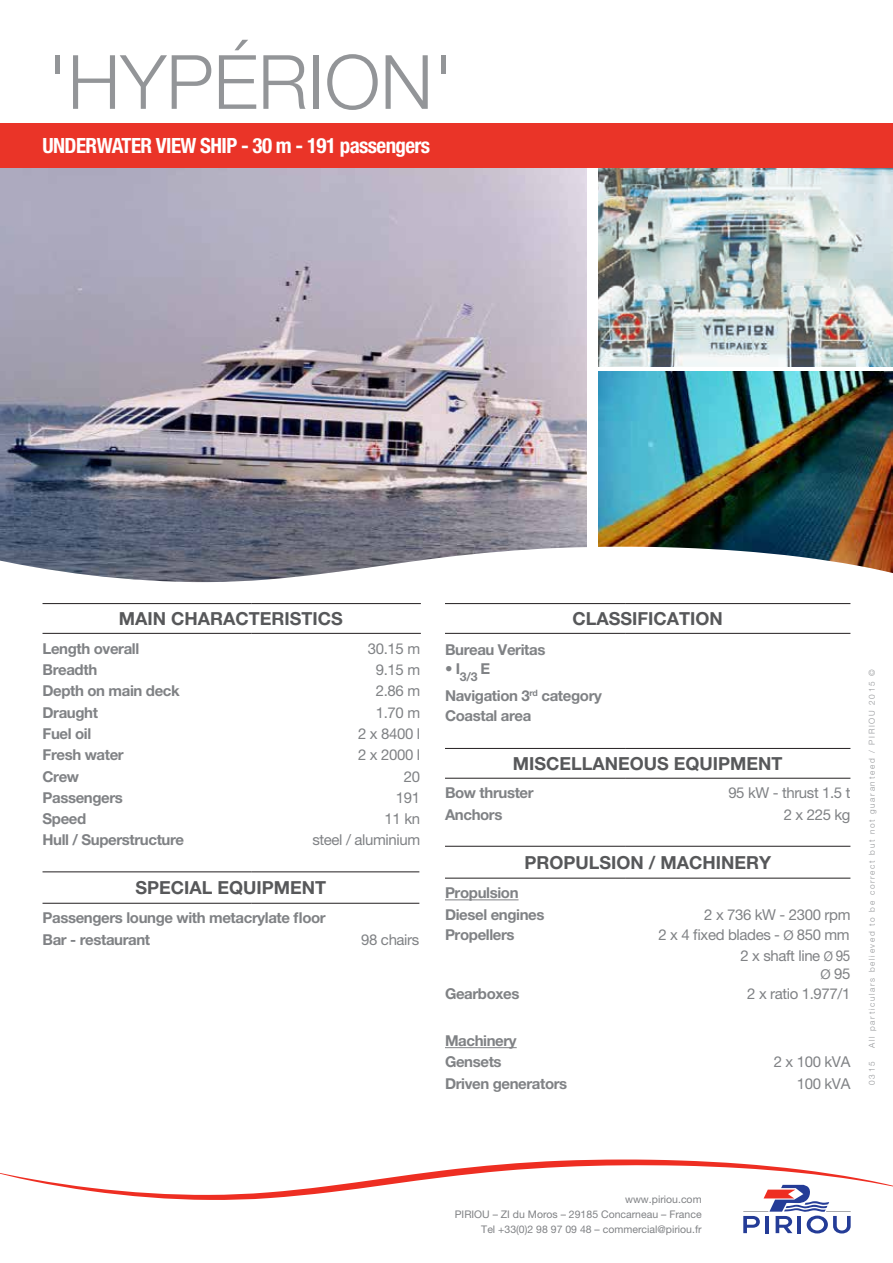
<style>
.page{position:relative;width:893px;height:1263px;background:#fff}
.page>*{position:absolute;margin:0;border:0;box-sizing:border-box;transform-origin:0 0}
.t1{font:300 75px "Helvetica Neue LT Pro";color:#939598}
.t2{font:700 condensed 21px "Helvetica Neue LT Pro";letter-spacing:-.03em;color:#fff}
.t3{font:700 18px "Helvetica Neue LT Pro";color:#57585a}
.t4{font:700 15px/21.3px "Helvetica Neue LT Pro";letter-spacing:-.025em;color:#808285}
.t5{font:15px/21.3px "Helvetica Neue LT Pro";letter-spacing:-.025em;color:#808285;text-align:right}
.t6{font:700 12.3px "Helvetica Neue LT Pro";color:#808285}
.t7{font:10.5px/15px "Helvetica Neue LT Pro";color:#808285;text-align:right}
.t8{font:300 8.25px "Helvetica Neue LT Pro";letter-spacing:.2em;color:#939598}
.s1{font-size:13.5px}
</style>
<div class="page">
<svg style="left:0;top:1159px;width:893px;height:74px"></svg>
<img style="left:0;top:168px;width:586px;height:379px">
<img style="left:598px;top:168px;width:295px;height:199px">
<img style="left:598px;top:372px;width:295px;height:175px">
<svg style="left:0;top:547px;width:893px;height:58px"></svg>
<div style="left:43px;top:604px;width:377px;height:29px;background:#fff"></div>
<hr style="left:43px;top:603px;width:209px;height:1px;background:#231f20">
<hr style="left:252px;top:603px;width:169px;height:1px;background:#231f20">
<hr style="left:43px;top:633px;width:209px;height:1px;background:#231f20">
<hr style="left:252px;top:633px;width:169px;height:1px;background:#231f20">
<hr style="left:43px;top:871px;width:209px;height:1px;background:#231f20">
<hr style="left:252px;top:871px;width:167px;height:1px;background:#231f20">
<hr style="left:43px;top:903px;width:209px;height:1px;background:#231f20">
<hr style="left:252px;top:903px;width:167px;height:1px;background:#231f20">
<svg style="left:445px;top:604px;width:405px;height:174px"></svg>
<hr style="left:445px;top:603px;width:180px;height:1px;background:#231f20">
<hr style="left:625px;top:603px;width:225px;height:1px;background:#231f20">
<hr style="left:445px;top:633px;width:180px;height:1px;background:#231f20">
<hr style="left:625px;top:633px;width:225px;height:1px;background:#231f20">
<hr style="left:445px;top:748px;width:180px;height:1px;background:#231f20">
<hr style="left:625px;top:748px;width:225px;height:1px;background:#231f20">
<hr style="left:445px;top:778px;width:180px;height:1px;background:#231f20">
<hr style="left:625px;top:778px;width:225px;height:1px;background:#231f20">
<hr style="left:445px;top:878px;width:180px;height:1px;background:#231f20">
<hr style="left:625px;top:878px;width:225px;height:1px;background:#231f20">
<hr style="left:445px;top:846px;width:180px;height:1px;background:#231f20">
<hr style="left:625px;top:846px;width:225px;height:1px;background:#231f20">
<hr style="left:445px;top:899px;width:74px;height:1px;background:#808285">
<hr style="left:445px;top:1047px;width:72px;height:1px;background:#808285">
<div style="left:0;top:123px;width:893px;height:45px;background:#ea3428"></div>
<h1 class="t1" style="left:213px;top:36px;width:87px">ÉRION</h1>
<h1 class="t1" style="left:47px;top:36px;width:68px">'HYP</h1>
<h2 class="t2" style="left:43px;top:133px;width:389px">UNDERWATER VIEW SHIP - 30 M - 191 PASSENGERS</h2>
<h1 class="t1" style="left:433px;top:36px;width:22px">'</h1>
<p class="t3" style="left:119px;top:607px;width:225px">Main character istics</p>
<p class="t4" style="left:43px;top:638px;width:98px">Length overall</p>
<p class="t5" style="left:368px;top:638px;width:54px">30.15 m</p>
<p class="t4" style="left:43px;top:659px;width:56px">Breadth</p>
<p class="t5" style="left:376px;top:659px;width:46px">9.15 m</p>
<p class="t4" style="left:43px;top:680px;width:139px">Depth on main deck</p>
<p class="t5" style="left:376px;top:680px;width:46px">2.86 m</p>
<p class="t4" style="left:43px;top:701px;width:57px">Draught</p>
<p class="t5" style="left:376px;top:701px;width:46px">1.70 m</p>
<p class="t4" style="left:43px;top:723px;width:50px">Fuel oil</p>
<p class="t5" style="left:358px;top:723px;width:63px">2 x 8400 l</p>
<p class="t4" style="left:43px;top:744px;width:83px">Fresh water</p>
<p class="t5" style="left:358px;top:744px;width:63px">2 x 2000 l</p>
<p class="t4" style="left:43px;top:765px;width:38px">Crew</p>
<p class="t5" style="left:404px;top:765px;width:18px">20</p>
<p class="t4" style="left:43px;top:786px;width:82px">Passengers</p>
<p class="t5" style="left:396px;top:786px;width:26px">191</p>
<p class="t4" style="left:43px;top:808px;width:45px">Speed</p>
<p class="t5" style="left:385px;top:808px;width:37px">11 kn</p>
<p class="t4" style="left:43px;top:829px;width:143px">Hull / Superstructure</p>
<p class="t5" style="left:312px;top:829px;width:109px">steel / aluminium</p>
<p class="t3" style="left:136px;top:876px;width:187px">Special equipm ent</p>
<p class="t4" style="left:43px;top:907px;width:285px">Passengers lounge with metacrylate floor<br>Bar - restaurant</p>
<p class="t5" style="left:361px;top:928px;width:60px">98 chairs</p>
<p class="t3" style="left:573px;top:607px;width:35px">CLASSI</p>
<p class="t3" style="left:638px;top:607px;width:84px">FICATION</p>
<p class="t4" style="left:445px;top:639px;width:102px">Bureau Veritas</p>
<p class="t4" style="left:445px;top:658px;width:15px">•I</p>
<p class="t6" style="left:460px;top:669px;width:19px">3/3</p>
<p class="t4" style="left:445px;top:655px;width:159px;line-height:26.2px;text-indent:36px">E<br>Navigation 3<sup>rd</sup> category</p>
<p class="t4" style="left:445px;top:704px;width:88px">Coastal area</p>
<p class="t3" style="left:513px;top:752px;width:267px">miscellanEous equipm ent</p>
<p class="t4" style="left:445px;top:782px;width:90px">Bow thruster</p>
<p class="t5" style="left:728px;top:782px;width:124px">95 kW - thrust 1.5 t</p>
<p class="t4" style="left:445px;top:803px;width:59px">Anchors</p>
<p class="t5" style="left:784px;top:803px;width:68px">2 x 225 kg</p>
<p class="t3" style="left:524px;top:851px;width:248px">PROPULSION / Machinery</p>
<p class="t4" style="left:445px;top:882px;width:101px">Propulsion<br>Diesel engines</p>
<p class="t5" style="left:704px;top:903px;width:148px">2 x 736 kW - 2300 rpm</p>
<p class="t4" style="left:445px;top:923px;width:71px">Propellers</p>
<p class="t5" style="left:658px;top:924px;width:193px">2 x 4 fixed blades - <span class="s1">Ø</span> 850 mm<br>2 x shaft line <span class="s1">Ø</span> 95</p>
<p class="t5" style="left:820px;top:963px;width:32px"><span class="s1">Ø</span> 95</p>
<p class="t4" style="left:445px;top:983px;width:76px">Gearboxes</p>
<p class="t5" style="left:747px;top:983px;width:105px">2 x ratio 1.977/1</p>
<p class="t4" style="left:445px;top:1030px;width:73px">Machinery<br>Gensets</p>
<p class="t5" style="left:774px;top:1051px;width:78px">2 x 100 kVA</p>
<p class="t4" style="left:445px;top:1072px;width:124px">Driven generators</p>
<p class="t5" style="left:797px;top:1072px;width:55px">100 kVA</p>
<p class="t8" style="left:867px;top:1048px;width:380px;rotate:-90deg">ALL PARTICULARS BELIEVED TO BE CORRECT BUT NOT GUARANTEED / PIRIOU 2015 ©</p>
<p class="t8" style="left:867px;top:1085px;width:25px;rotate:-90deg">0315</p>
<p class="t7" style="left:455px;top:1192px;width:248px">www.piriou.com<br>PIRIOU – ZI du Moros – 29185 Concarneau – France<br>Tel +33(0)2 98 97 09 48 – commercial@piriou.fr</p>
</div>
